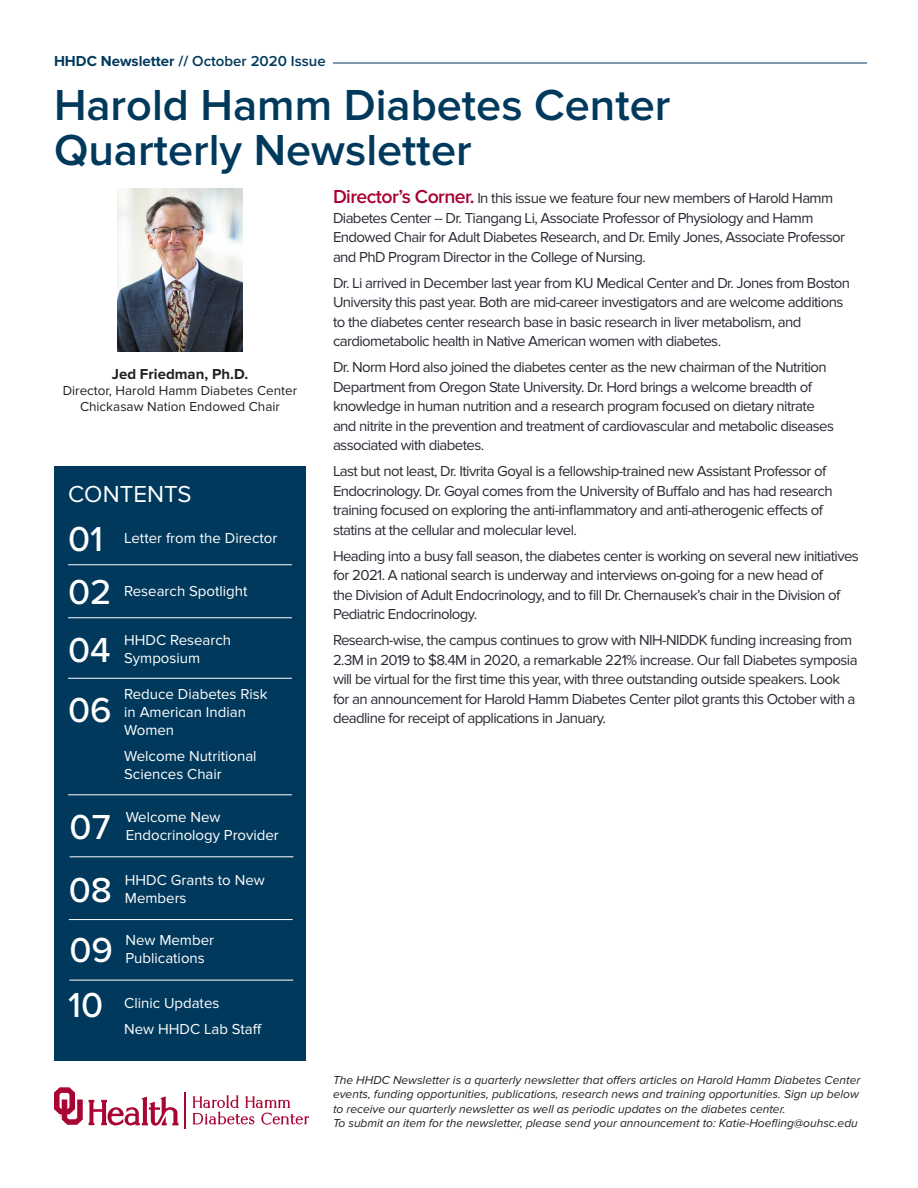
<style>
.page{position:relative;width:918px;height:1188px;background:#fff}
.page>*{position:absolute;margin:0;border:0;box-sizing:border-box;transform-origin:0 0}
.t1{font:600 45px "Proxima Nova";color:#00395c}
.t2{font:500 36px "Proxima Nova";color:#fff}
.t3{font:24px "Proxima Nova";color:#fff}
.t4{font:15px/19.5px "Proxima Nova";letter-spacing:-.04em;color:#282b33}
.t5{font:15px/18px "Proxima Nova";color:#fff}
.t6{font:700 15px "Proxima Nova";color:#00395c}
.t7{font:700 15px "Proxima Nova";color:#231f20}
.t8{font:13.5px "Proxima Nova";color:#231f20}
.t9{font:italic 12px/14.4px "Proxima Nova";color:#231f20;text-align:justify}
.s1{font-weight:600}
.s2{font-weight:600;font-size:19.5px;color:#a90332}
</style>
<div class="page">
<div style="left:54px;top:467px;width:252px;height:594px;background:#00395c"></div>
<svg style="left:193px;top:1095px;width:116px;height:30px"></svg>
<hr style="left:184px;top:1092px;width:2px;height:36px;background:#a90533">
<svg style="left:54px;top:1087px;width:29px;height:38px"></svg>
<svg style="left:89px;top:1096px;width:90px;height:30px"></svg>
<img style="left:118px;top:188px;width:124px;height:163px">
<hr style="left:333px;top:63px;width:534px;height:1px;background:#00395c">
<hr style="left:68px;top:564px;width:224px;height:1px;background:#fff">
<hr style="left:68px;top:617px;width:224px;height:1px;background:#fff">
<hr style="left:68px;top:678px;width:224px;height:1px;background:#fff">
<hr style="left:68px;top:794px;width:224px;height:1px;background:#fff">
<hr style="left:70px;top:856px;width:223px;height:1px;background:#fff">
<hr style="left:69px;top:919px;width:224px;height:1px;background:#fff">
<hr style="left:69px;top:980px;width:224px;height:1px;background:#fff">
<p class="t6" style="left:54px;top:52px;width:273px">HHDC Newsletter // <span class="s1">October 2020 Issue</span></p>
<p class="t1" style="left:54px;top:79px;width:618px">Harold Hamm Diabetes Center</p>
<p class="t1" style="left:54px;top:124px;width:419px">Quarterly Newsletter</p>
<p class="t4" style="left:333px;top:189px;width:514px"><span class="s2">Director’s Corner.</span> In this issue we feature four new members of Harold Hamm Diabetes Center -- Dr. Tiangang Li, Associate Professor of Physiology and Hamm Endowed Chair for Adult Diabetes Research, and Dr. Emily Jones, Associate Professor and PhD Program Director in the College of Nursing.</p>
<p class="t4" style="left:333px;top:273px;width:519px">Dr. Li arrived in December last year from KU Medical Center and Dr. Jones from Boston University this past year. Both are mid-career investigators and are welcome additions to the diabetes center research base in basic research in liver metabolism, and cardiometabolic health in Native American women with diabetes.</p>
<p class="t4" style="left:333px;top:358px;width:502px">Dr. Norm Hord also joined the diabetes center as the new chairman of the Nutrition Department from Oregon State University. Dr. Hord brings a welcome breadth of knowledge in human nutrition and a research program focused on dietary nitrate and nitrite in the prevention and treatment of cardiovascular and metabolic diseases associated with diabetes.</p>
<p class="t4" style="left:333px;top:462px;width:501px">Last but not least, Dr. Itivrita Goyal is a fellowship-trained new Assistant Professor of Endocrinology. Dr. Goyal comes from the University of Buffalo and has had research training focused on exploring the anti-inflammatory and anti-atherogenic effects of statins at the cellular and molecular level.</p>
<p class="t4" style="left:333px;top:546px;width:527px">Heading into a busy fall season, the diabetes center is working on several new initiatives for 2021. A national search is underway and interviews on-going for a new head of<br>the Division of Adult Endocrinology, and to fill Dr. Chernausek’s chair in the Division of Pediatric Endocrinology.</p>
<p class="t4" style="left:333px;top:631px;width:526px">Research-wise, the campus continues to grow with NIH-NIDDK funding increasing from 2.3M in 2019 to $8.4M in 2020, a remarkable 221% increase. Our fall Diabetes symposia will be virtual for the first time this year, with three outstanding outside speakers. Look for an announcement for Harold Hamm Diabetes Center pilot grants this October with a deadline for receipt of applications in January.</p>
<p class="t7" style="left:112px;top:365px;width:138px">Jed Friedman, Ph.D.</p>
<p class="t8" style="left:63px;top:383px;width:236px">Director, Harold Hamm Diabetes Center</p>
<p class="t8" style="left:80px;top:399px;width:202px">Chickasaw Nation Endowed Chair</p>
<p class="t3" style="left:68px;top:480px;width:125px">CONTENTS</p>
<p class="t2" style="left:68px;top:512px;width:37px">01</p>
<p class="t5" style="left:124px;top:529px;width:155px">Letter from the Director</p>
<p class="t2" style="left:68px;top:565px;width:45px">02</p>
<p class="t5" style="left:124px;top:582px;width:125px">Research Spotlight</p>
<p class="t5" style="left:124px;top:631px;width:108px">HHDC Research</p>
<p class="t2" style="left:68px;top:623px;width:44px">04</p>
<p class="t5" style="left:124px;top:649px;width:78px">Symposium</p>
<p class="t2" style="left:68px;top:683px;width:45px">06</p>
<p class="t5" style="left:124px;top:685px;width:145px">Reduce Diabetes Risk in American Indian<br>Women</p>
<p class="t5" style="left:124px;top:747px;width:134px">Welcome Nutritional<br>Sciences Chair</p>
<p class="t2" style="left:70px;top:800px;width:42px">07</p>
<p class="t5" style="left:126px;top:808px;width:155px">Welcome New<br>Endocrinology Provider</p>
<p class="t2" style="left:69px;top:863px;width:45px">08</p>
<p class="t5" style="left:125px;top:871px;width:141px">HHDC Grants to New<br>Members</p>
<p class="t2" style="left:69px;top:924px;width:45px">09</p>
<p class="t5" style="left:125px;top:931px;width:90px">New Member<br>Publications</p>
<p class="t2" style="left:68px;top:978px;width:37px">10</p>
<p class="t5" style="left:124px;top:995px;width:97px">Clinic Updates</p>
<p class="t5" style="left:124px;top:1020px;width:139px">New HHDC Lab Staff</p>
<p class="t9" style="left:333px;top:1073px;width:529px">The HHDC Newsletter is a quarterly newsletter that offers articles on Harold Hamm Diabetes Center events, funding opportunities, publications, research news and training opportunities. Sign up below to receive our quarterly newsletter as well as periodic updates on the diabetes center.</p>
<p class="t9" style="left:333px;top:1116px;width:526px">To submit an item for the newsletter, please send your announcement to: Katie-Hoefling@ouhsc.edu</p>
</div>
